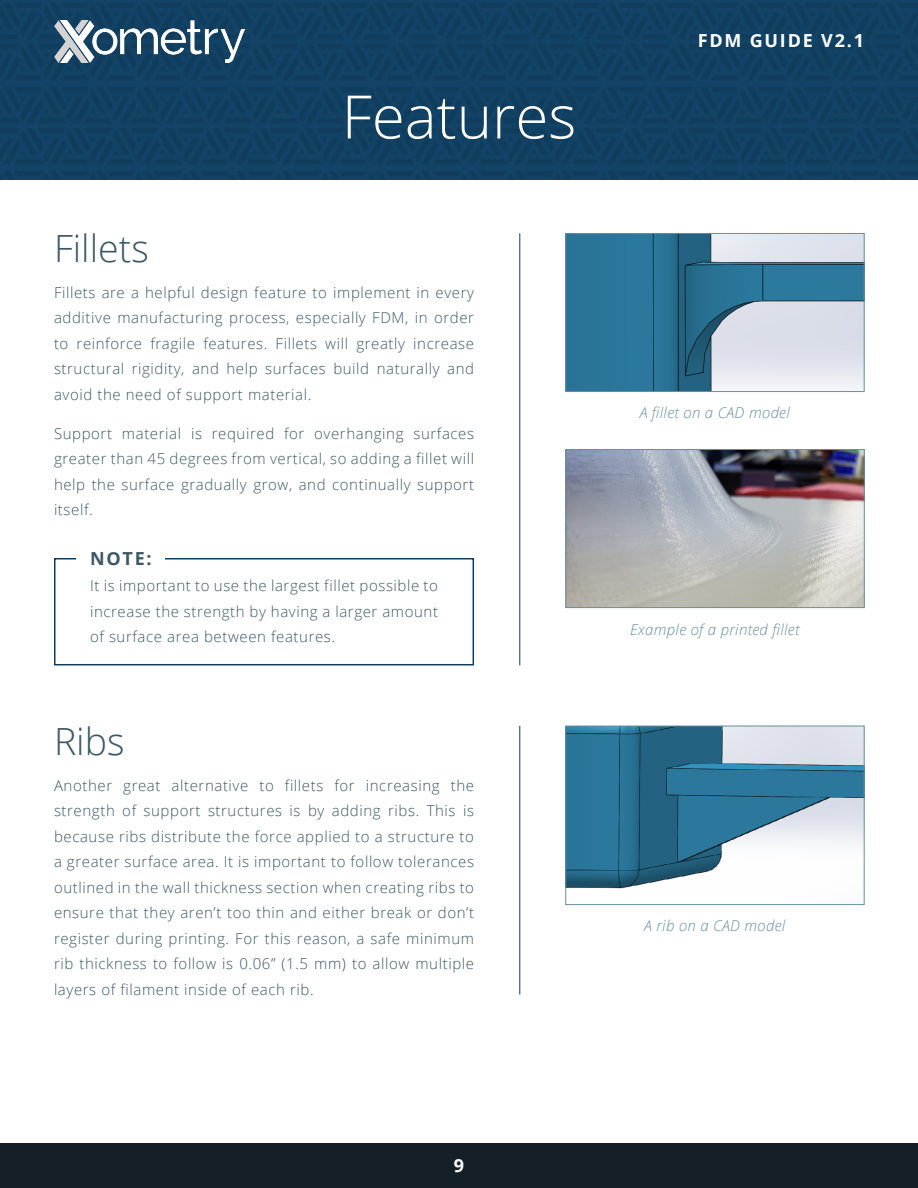
<style>
.page{position:relative;width:918px;height:1188px;background:#fff}
.page>*{position:absolute;margin:0;border:0;box-sizing:border-box;transform-origin:0 0}
.t1{font:300 60px "Open Sans";color:#fff}
.t2{font:300 37.5px "Open Sans";color:#3c5865}
.t3{font:700 18px "Open Sans";letter-spacing:.1em;color:#fff}
.t4{font:700 18px "Open Sans";color:#3c5865}
.t5{font:300 15px/25.5px "Open Sans";letter-spacing:.04em;color:#3c5865;text-align:justify}
.t6{font:italic 300 15px "Open Sans";letter-spacing:.02em;color:#688ea3}
</style>
<div class="page">
<div style="left:0;top:0;width:918px;height:179px;background:#124163"></div>
<img style="left:54px;top:20px;width:190px;height:43px">
<div style="left:0;top:1143px;width:918px;height:45px;background:#152026"></div>
<hr style="left:520px;top:233px;width:1px;height:432px;background:#103c5d">
<hr style="left:520px;top:726px;width:1px;height:269px;background:#103c5d">
<div style="left:54px;top:558px;width:420px;height:107px;border:2px solid #103c5d"></div>
<div style="left:76px;top:551px;width:89px;height:15px;background:#fff"></div>
<img style="left:568px;top:451px;width:294px;height:155px">
<div style="left:566px;top:449px;width:298px;height:159px;border:1px solid #688ea3"></div>
<img style="left:568px;top:235px;width:294px;height:155px">
<div style="left:566px;top:233px;width:298px;height:159px;border:1px solid #688ea3"></div>
<img style="left:568px;top:728px;width:294px;height:161px">
<div style="left:566px;top:726px;width:298px;height:179px;border:1px solid #688ea3"></div>
<h1 class="t1" style="left:342px;top:76px;width:236px">Features</h1>
<h2 class="t2" style="left:54px;top:223px;width:96px">Fillets</h2>
<p class="t5" style="left:54px;top:279px;width:422px">Fillets are a helpful design feature to implement in every additive manufacturing process, especially FDM, in order to reinforce fragile features. Fillets will greatly increase structural rigidity, and help surfaces build naturally and avoid the need of support material.</p>
<p class="t5" style="left:54px;top:420px;width:422px">Support material is required for overhanging surfaces greater than 45 degrees from vertical, so adding a fillet will help the surface gradually grow, and continually support itself.</p>
<p class="t4" style="left:90px;top:546px;width:63px">NOTE:</p>
<p class="t5" style="left:90px;top:573px;width:350px">It is important to use the largest fillet possible to increase the strength by having a larger amount of surface area between features.</p>
<h2 class="t2" style="left:54px;top:715px;width:72px">Ribs</h2>
<p class="t5" style="left:54px;top:772px;width:422px">Another great alternative to fillets for increasing the strength of support structures is by adding ribs. This is because ribs distribute the force applied to a structure to a greater surface area. It is important to follow tolerances outlined in the wall thickness section when creating ribs to ensure that they aren’t too thin and either break or don’t register during printing. For this reason, a safe minimum rib thickness to follow is 0.06” (1.5 mm) to allow multiple layers of filament inside of each rib.</p>
<p class="t3" style="left:698px;top:28px;width:168px">FDM GUIDE V2.1</p>
<p class="t6" style="left:640px;top:402px;width:152px">A fillet on a CAD model</p>
<p class="t6" style="left:630px;top:619px;width:171px">Example of a printed fillet</p>
<p class="t6" style="left:644px;top:916px;width:143px">A rib on a CAD model</p>
<p class="t3" style="left:454px;top:1153px;width:12px">9</p>
</div>
